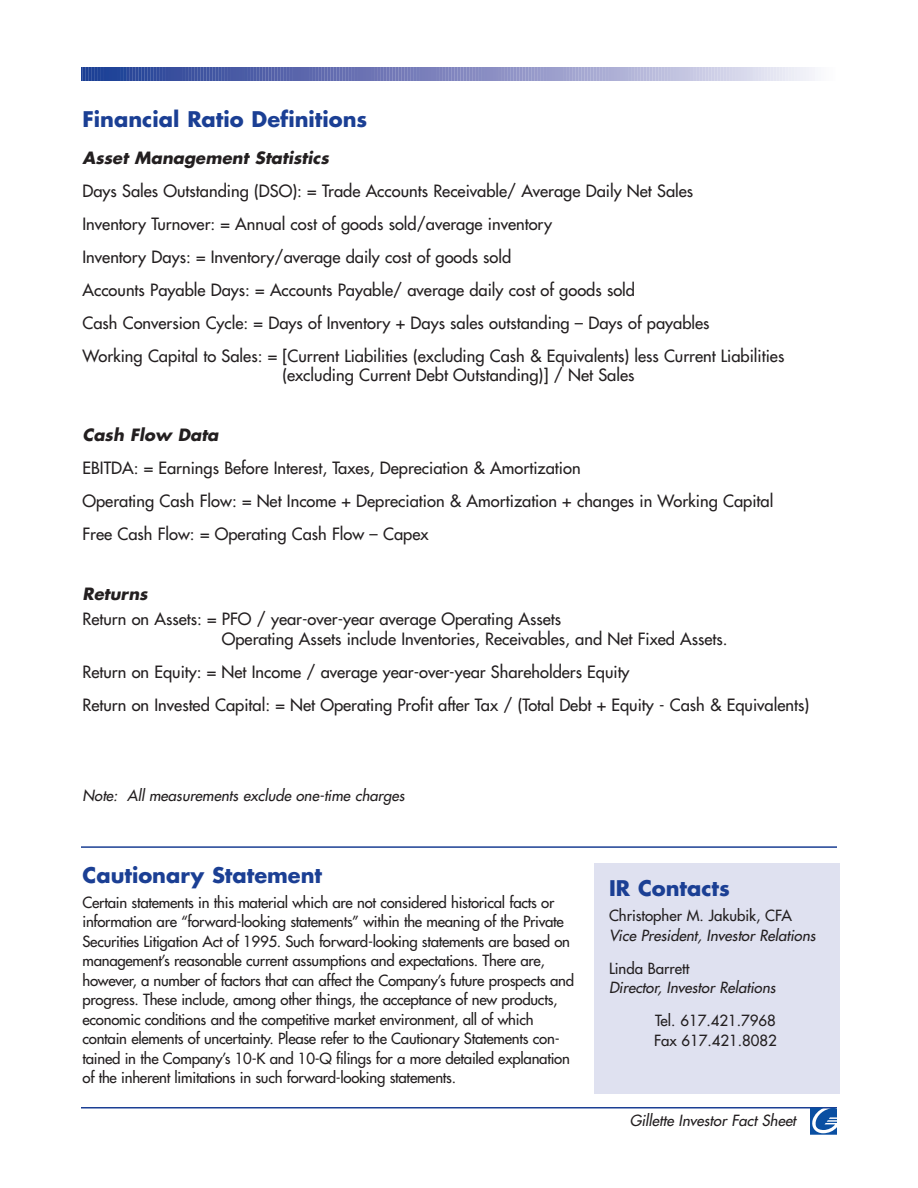
<style>
.page{position:relative;width:918px;height:1188px;background:#fff}
.page>*{position:absolute;margin:0;border:0;box-sizing:border-box;transform-origin:0 0}
.t1{font:700 21px "Futura";color:#1b3f94}
.t2{font:16.5px/33px "Futura";color:#231f20}
.t3{font:italic 700 16.5px "Futura";color:#231f20}
.t4{font:15px/19.5px "Futura";letter-spacing:-.015em;color:#231f20}
.t5{font:italic 15px "Futura";color:#231f20}
</style>
<div class="page">
<svg style="left:81px;top:67px;width:734px;height:14px;background:#858ec2"></svg>
<hr style="left:81px;top:1107px;width:756px;height:1px;background:#1b3f94">
<hr style="left:81px;top:846px;width:756px;height:2px;background:#1b3f94">
<svg style="left:810px;top:1108px;width:27px;height:27px"></svg>
<div style="left:594px;top:863px;width:246px;height:231px;background:#dfe1f0"></div>
<p class="t1" style="left:82px;top:109px;width:286px">Financial Ratio Definitions</p>
<p class="t3" style="left:82px;top:150px;width:248px">Asset Management Statistics</p>
<p class="t2" style="left:82px;top:175px;width:703px">Days Sales Outstanding (DSO): = Trade Accounts Receivable/ Average Daily Net Sales<br>Inventory Turnover: = Annual cost of goods sold/average inventory<br>Inventory Days: = Inventory/average daily cost of goods sold<br>Accounts Payable Days: = Accounts Payable/ average daily cost of goods sold<br>Cash Conversion Cycle: = Days of Inventory + Days sales outstanding – Days of payables<br>Working Capital to Sales: = [Current Liabilities (excluding Cash &amp; Equivalents) less Current Liabilities</p>
<p class="t2" style="left:282px;top:360px;width:354px">(excluding Current Debt Outstanding)] / Net Sales</p>
<p class="t3" style="left:82px;top:427px;width:138px">Cash Flow Data</p>
<p class="t2" style="left:82px;top:453px;width:692px">EBITDA: = Earnings Before Interest, Taxes, Depreciation &amp; Amortization<br>Operating Cash Flow: = Net Income + Depreciation &amp; Amortization + changes in Working Capital<br>Free Cash Flow: = Operating Cash Flow – Capex</p>
<p class="t3" style="left:82px;top:586px;width:67px">Returns</p>
<p class="t2" style="left:222px;top:610px;width:507px;line-height:19.5px;text-indent:-139px">Return on Assets: = PFO / year-over-year average Operating Assets<br>Operating Assets include Inventories, Receivables, and Net Fixed Assets.</p>
<p class="t2" style="left:82px;top:656px;width:728px">Return on Equity: = Net Income / average year-over-year Shareholders Equity<br>Return on Invested Capital: = Net Operating Profit after Tax / (Total Debt + Equity - Cash &amp; Equivalents)</p>
<p class="t5" style="left:82px;top:788px;width:324px">Note: All measurements exclude one-time charges</p>
<p class="t1" style="left:82px;top:865px;width:241px">Cautionary Statement</p>
<p class="t4" style="left:82px;top:894px;width:493px">Certain statements in this material which are not considered historical facts or information are “forward-looking statements” within the meaning of the Private Securities Litigation Act of 1995. Such forward-looking statements are based on management’s reasonable current assumptions and expectations. There are, however, a number of factors that can affect the Company’s future prospects and progress. These include, among other things, the acceptance of new products, economic conditions and the competitive market environment, all of which contain elements of uncertainty. Please refer to the Cautionary Statements con&shy;tained in the Company’s 10-K and 10-Q filings for a more detailed explanation of the inherent limitations in such forward-looking statements.</p>
<p class="t1" style="left:609px;top:879px;width:122px">IR Contacts</p>
<p class="t4" style="left:609px;top:907px;width:184px">Christopher M. Jakubik, CFA</p>
<p class="t5" style="left:609px;top:928px;width:208px">Vice President, Investor Relations</p>
<p class="t4" style="left:609px;top:960px;width:82px">Linda Barrett</p>
<p class="t5" style="left:609px;top:980px;width:168px">Director, Investor Relations</p>
<p class="t4" style="left:654px;top:1012px;width:124px">Tel. 617.421.7968<br>Fax 617.421.8082</p>
<p class="t5" style="left:630px;top:1113px;width:168px">Gillette Investor Fact Sheet</p>
</div>
